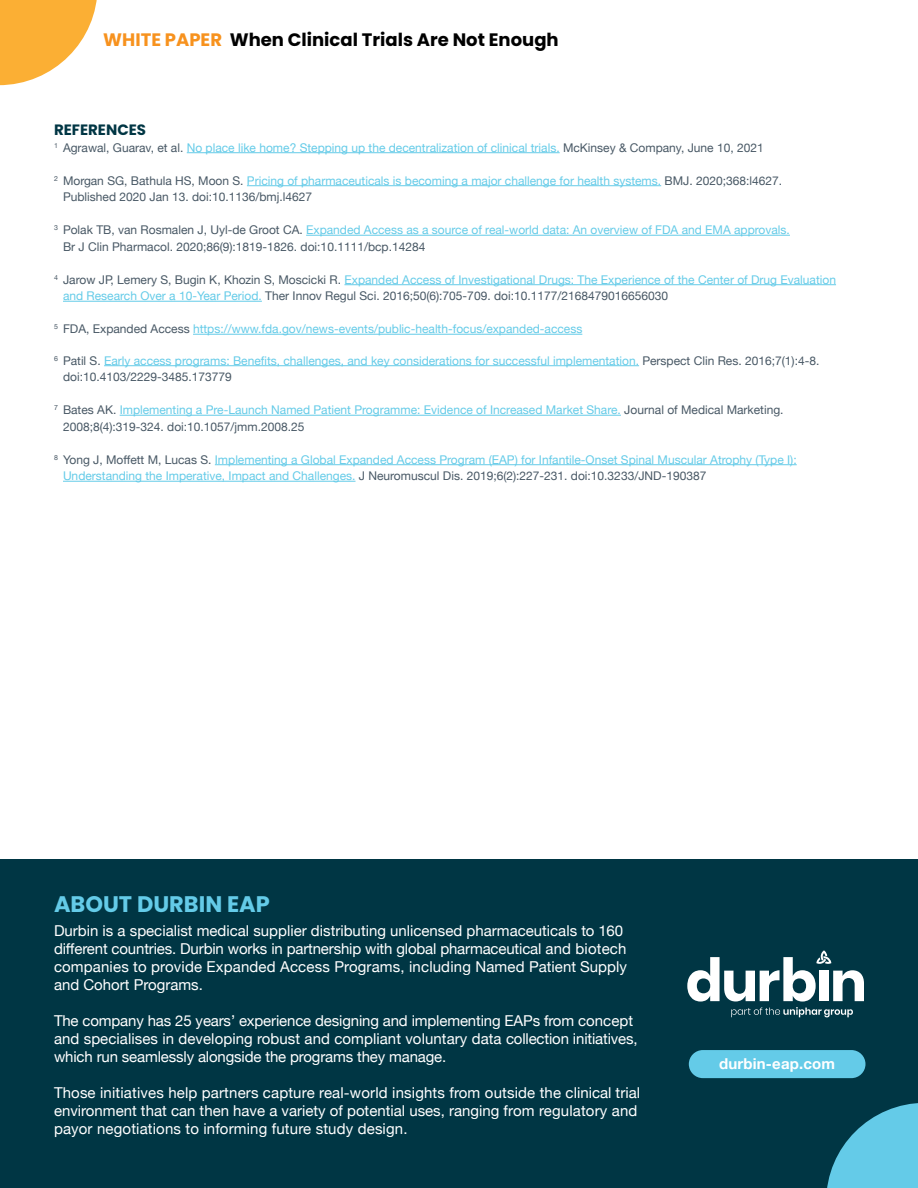
<style>
.page{position:relative;width:918px;height:1188px;background:#fff}
.page>*{position:absolute;margin:0;border:0;box-sizing:border-box;transform-origin:0 0}
.t1{font:700 22.5px "Poppins";color:#64cbe8}
.t2{font:700 18px "Poppins";color:#000}
.t3{font:15px/18px "Helvetica Neue";color:#fff}
.t4{font:700 15px "Helvetica Neue";letter-spacing:.01em;color:#fff}
.t5{font:700 15px "Poppins";color:#003644}
.t6{font:12px/16.5px "Helvetica Neue";color:#64cbe8}
.t7{font:12px/16.5px "Helvetica Neue";color:#485865}
.s1{color:#f7921e}
.s2{color:#485865}
.s3{color:#64cbe8}
</style>
<div class="page">
<svg style="left:0;top:0;width:97px;height:85px"></svg>
<div style="left:0;top:860px;width:918px;height:328px;background:#003644"></div>
<svg style="left:687px;top:950px;width:177px;height:67px"></svg>
<div style="left:689px;top:1050px;width:176px;height:28px;background:#64cbe8;border-radius:14px"></div>
<svg style="left:827px;top:1103px;width:91px;height:85px"></svg>
<hr style="left:187px;top:152px;width:373px;height:1px;background:#64cbe8">
<hr style="left:247px;top:185px;width:414px;height:1px;background:#64cbe8">
<hr style="left:306px;top:235px;width:484px;height:1px;background:#64cbe8">
<hr style="left:344px;top:284px;width:492px;height:1px;background:#64cbe8">
<hr style="left:63px;top:301px;width:199px;height:1px;background:#64cbe8">
<hr style="left:193px;top:334px;width:389px;height:1px;background:#64cbe8">
<hr style="left:104px;top:365px;width:535px;height:1px;background:#64cbe8">
<hr style="left:120px;top:415px;width:501px;height:1px;background:#64cbe8">
<hr style="left:215px;top:464px;width:582px;height:1px;background:#64cbe8">
<hr style="left:63px;top:481px;width:293px;height:1px;background:#64cbe8">
<h2 class="t2" style="left:103px;top:29px;width:457px"><span class="s1">WHITE PAPER</span> When Clinical Trials Are Not Enough</h2>
<p class="t5" style="left:54px;top:121px;width:94px">REFERENCES</p>
<p class="t6" style="left:54px;top:140px;width:711px"><sup>1</sup> <span class="s2">Agrawal, Guarav, et al.</span> No place like home? Stepping up the decentralization of clinical trials. <span class="s2">McKinsey &amp; Company, June 10, 2021</span></p>
<p class="t7" style="left:63px;top:173px;width:721px;text-indent:-9px"><sup>2</sup> Morgan SG, Bathula HS, Moon S. <span class="s3">Pricing of pharmaceuticals is becoming a major challenge for health systems.</span> BMJ. 2020;368:l4627.<br>Published 2020 Jan 13. doi:10.1136/bmj.l4627</p>
<p class="t7" style="left:63px;top:222px;width:728px;text-indent:-9px"><sup>3</sup> Polak TB, van Rosmalen J, Uyl-de Groot CA. <span class="s3">Expanded Access as a source of real-world data: An overview of FDA and EMA approvals.<br></span>Br J Clin Pharmacol. 2020;86(9):1819-1826. doi:10.1111/bcp.14284</p>
<p class="t6" style="left:63px;top:272px;width:775px;text-indent:-9px"><sup>4</sup> <span class="s2">Jarow JP, Lemery S, Bugin K, Khozin S, Moscicki R.</span> Expanded Access of Investigational Drugs: The Experience of the Center of Drug Evaluation and Research Over a 10-Year Period. <span class="s2">Ther Innov Regul Sci. 2016;50(6):705-709. doi:10.1177/2168479016656030</span></p>
<p class="t6" style="left:54px;top:321px;width:530px"><sup>5</sup> <span class="s2">FDA, Expanded Access</span> https://www.fda.gov/news-events/public-health-focus/expanded-access</p>
<p class="t6" style="left:63px;top:353px;width:758px;text-indent:-9px"><sup>6</sup> <span class="s2">Patil S.</span> Early access programs: Benefits, challenges, and key considerations for successful implementation. <span class="s2">Perspect Clin Res. 2016;7(1):4-8. doi:10.4103/2229-3485.173779</span></p>
<p class="t6" style="left:63px;top:402px;width:722px;text-indent:-9px"><sup>7</sup> <span class="s2">Bates AK.</span> Implementing a Pre-Launch Named Patient Programme: Evidence of Increased Market Share. <span class="s2">Journal of Medical Marketing.<br>2008;8(4):319-324. doi:10.1057/jmm.2008.25</span></p>
<p class="t6" style="left:63px;top:452px;width:735px;text-indent:-9px"><sup>8</sup> <span class="s2">Yong J, Moffett M, Lucas S.</span> Implementing a Global Expanded Access Program (EAP) for Infantile-Onset Spinal Muscular Atrophy (Type I):<br>Understanding the Imperative, Impact and Challenges. <span class="s2">J Neuromuscul Dis. 2019;6(2):227-231. doi:10.3233/JND-190387</span></p>
<h1 class="t1" style="left:54px;top:891px;width:217px">ABOUT DURBIN EAP</h1>
<p class="t3" style="left:54px;top:923px;width:574px">Durbin is a specialist medical supplier distributing unlicensed pharmaceuticals to 160 different countries. Durbin works in partnership with global pharmaceutical and biotech companies to provide Expanded Access Programs, including Named Patient Supply and Cohort Programs.</p>
<p class="t3" style="left:54px;top:1013px;width:585px">The company has 25 years’ experience designing and implementing EAPs from concept and specialises in developing robust and compliant voluntary data collection initiatives, which run seamlessly alongside the programs they manage.</p>
<p class="t3" style="left:54px;top:1085px;width:588px">Those initiatives help partners capture real-world insights from outside the clinical trial environment that can then have a variety of potential uses, ranging from regulatory and payor negotiations to informing future study design.</p>
<p class="t4" style="left:719px;top:1052px;width:117px">durbin-eap.com</p>
</div>
